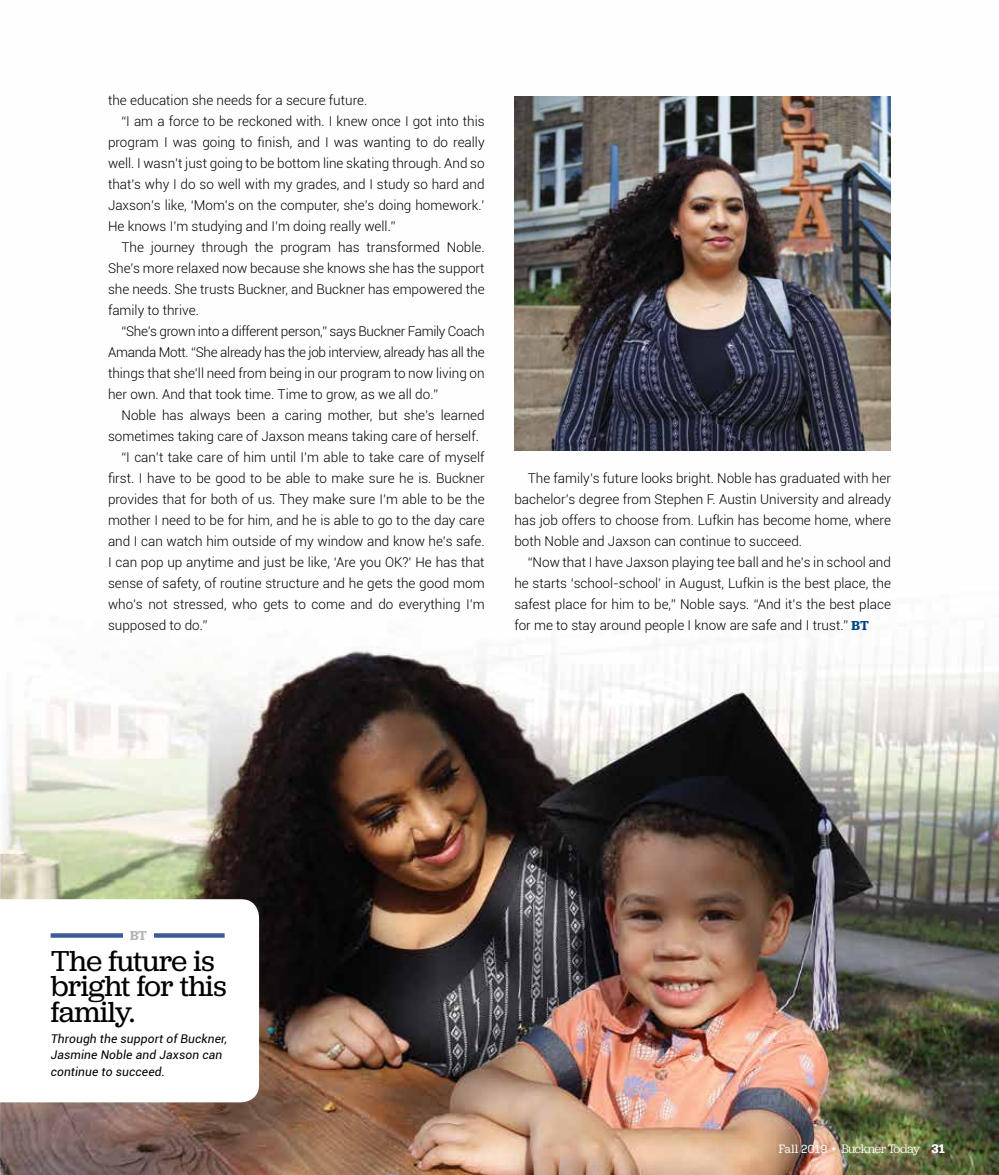
<style>
.page{position:relative;width:999px;height:1175px;background:#fff}
.page>*{position:absolute;margin:0;border:0;box-sizing:border-box;transform-origin:0 0}
.t1{font:30px/25.5px "Jubilat";letter-spacing:-.015em;color:#000}
.t2{font:300 13.5px/21px "Roboto";color:#000;text-align:justify}
.t3{font:300 13.5px "Roboto";letter-spacing:-.02em;color:#000}
.t4{font:600 13.5px "Jubilat";color:#b1b4b6}
.t5{font:12.75px "Jubilat";letter-spacing:-.05em;color:#fff}
.t6{font:italic 12px/16.5px "Roboto";letter-spacing:.01em;color:#000}
.s1{font-family:"Jubilat";font-weight:600;color:#004280}
.s2{font-family:"Aglet Slab";font-size:12px}
.s3{font-family:"Aglet Slab"}
.s4{font-family:"Aglet Slab";font-weight:700}
</style>
<div class="page">
<img style="left:0;top:96px;width:999px;height:1078px">
<img style="left:515px;top:96px;width:375px;height:354px">
<svg style="left:0;top:899px;width:259px;height:203px"></svg>
<svg style="left:51px;top:933px;width:174px;height:4px"></svg>
<div style="left:123px;top:926px;width:31px;height:18px;background:#fff"></div>
<p class="t2" style="left:108px;top:89px;width:261px">the education she needs for a secure future.</p>
<p class="t2" style="left:122px;top:110px;width:365px">“I am a force to be reckoned with. I knew once I got into this</p>
<p class="t2" style="left:108px;top:131px;width:378px">program I was going to finish, and I was wanting to do really</p>
<p class="t2" style="left:108px;top:152px;width:378px">well. I wasn’t just going to be bottom line skating through. And so</p>
<p class="t2" style="left:108px;top:173px;width:378px">that’s why I do so well with my grades, and I study so hard and</p>
<p class="t2" style="left:108px;top:194px;width:378px">Jaxson’s like, ‘Mom’s on the computer, she’s doing homework.’</p>
<p class="t2" style="left:108px;top:215px;width:289px">He knows I’m studying and I’m doing really well.”</p>
<p class="t2" style="left:122px;top:236px;width:365px">The journey through the program has transformed Noble.</p>
<p class="t2" style="left:108px;top:257px;width:378px">She’s more relaxed now because she knows she has the support</p>
<p class="t2" style="left:108px;top:278px;width:378px">she needs. She trusts Buckner, and Buckner has empowered the</p>
<p class="t2" style="left:108px;top:299px;width:92px">family to thrive.</p>
<p class="t3" style="left:122px;top:322px;width:365px">“She’s grown into a different person,” says Buckner Family Coach</p>
<p class="t3" style="left:108px;top:343px;width:378px">Amanda Mott. “She already has the job interview, already has all the</p>
<p class="t2" style="left:108px;top:362px;width:378px">things that she’ll need from being in our program to now living on</p>
<p class="t2" style="left:108px;top:383px;width:332px">her own. And that took time. Time to grow, as we all do.”</p>
<p class="t2" style="left:122px;top:404px;width:365px">Noble has always been a caring mother, but she’s learned</p>
<p class="t2" style="left:108px;top:425px;width:372px">sometimes taking care of Jaxson means taking care of herself.</p>
<p class="t2" style="left:122px;top:446px;width:365px">“I can’t take care of him until I’m able to take care of myself</p>
<p class="t2" style="left:108px;top:467px;width:378px">first. I have to be good to be able to make sure he is. Buckner</p>
<p class="t2" style="left:108px;top:488px;width:378px">provides that for both of us. They make sure I’m able to be the</p>
<p class="t2" style="left:108px;top:509px;width:378px">mother I need to be for him, and he is able to go to the day care</p>
<p class="t2" style="left:108px;top:530px;width:378px">and I can watch him outside of my window and know he’s safe.</p>
<p class="t2" style="left:108px;top:551px;width:378px">I can pop up anytime and just be like, ‘Are you OK?’ He has that</p>
<p class="t2" style="left:108px;top:572px;width:378px">sense of safety, of routine structure and he gets the good mom</p>
<p class="t2" style="left:108px;top:593px;width:378px">who’s not stressed, who gets to come and do everything I’m</p>
<p class="t2" style="left:108px;top:614px;width:101px">supposed to do.”</p>
<p class="t2" style="left:514px;top:467px;width:378px;text-indent:14px">The family’s future looks bright. Noble has graduated with her bachelor’s degree from Stephen F. Austin University and already has job offers to choose from. Lufkin has become home, where both Noble and Jaxson can continue to succeed.</p>
<p class="t2" style="left:514px;top:551px;width:378px;text-indent:14px">“Now that I have Jaxson playing tee ball and he’s in school and he starts ‘school-school’ in August, Lufkin is the best place, the safest place for him to be,” Noble says. “And it’s the best place for me to stay around people I know are safe and I trust.” <span class="s1">BT</span></p>
<p class="t4" style="left:130px;top:926px;width:18px">BT</p>
<h1 class="t1" style="left:51px;top:947px;width:178px">The future is bright for this family.</h1>
<p class="t6" style="left:51px;top:1029px;width:178px">Through the support of Buckner,<br>Jasmine Noble and Jaxson can continue to succeed.</p>
<p class="t5" style="left:779px;top:1141px;width:168px"><span class="s2">Fall 2019</span> <span class="s3">•</span> Buckner Today <span class="s4">31</span></p>
</div>
